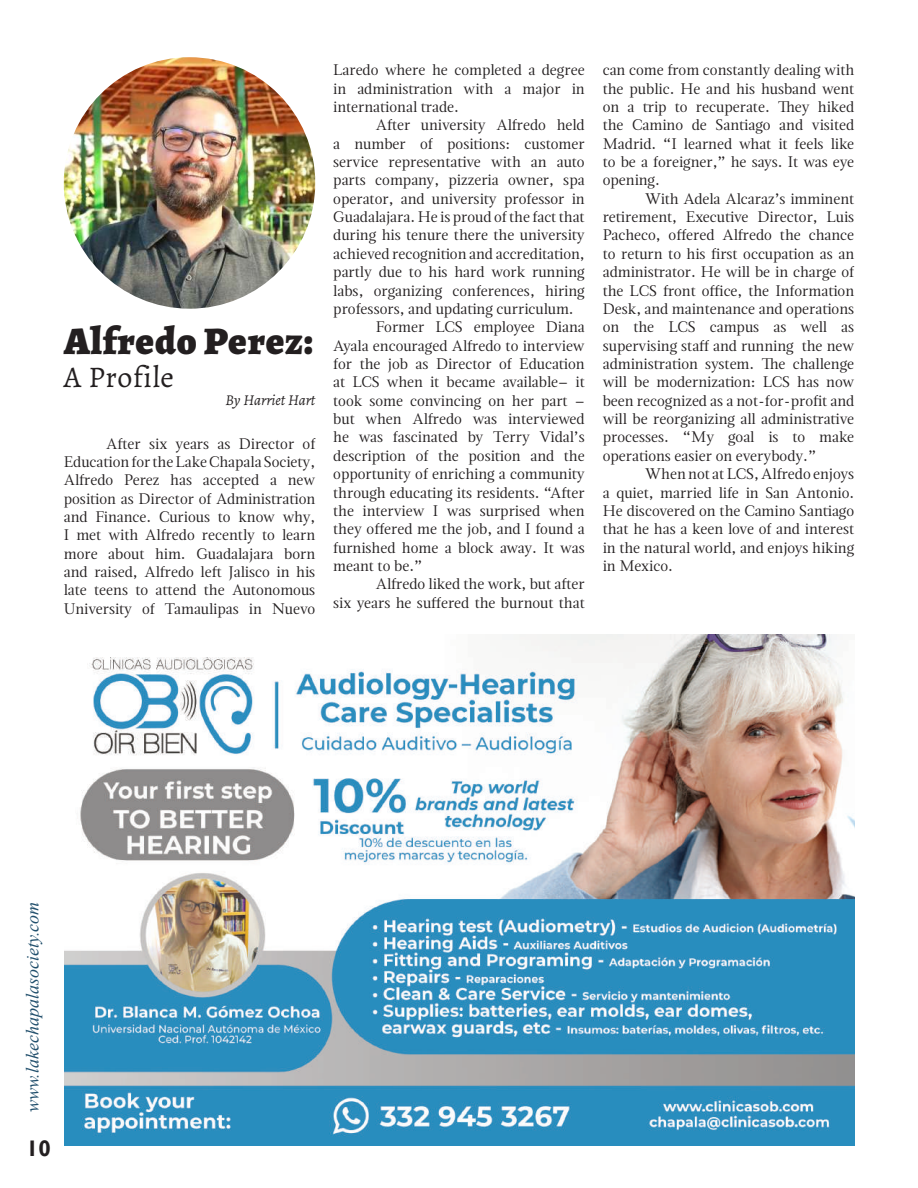
<style>
.page{position:relative;width:918px;height:1188px;background:#fff}
.page>*{position:absolute;margin:0;border:0;box-sizing:border-box;transform-origin:0 0}
.t1{font:900 39px "Alegreya";letter-spacing:.02em;color:#231f20}
.t2{font:30px "Alegreya";letter-spacing:.02em;color:#231f20}
.t3{font:700 22.5px "Gill Sans";color:#231f20}
.t4{font:italic 18px "Times New Roman";color:#214f6c}
.t5{font:15.3px/18.3px "Magneta";color:#231f20;text-align:justify}
.t6{font:italic 15px "Alegreya";color:#231f20}
</style>
<div class="page">
<img style="left:64px;top:57px;width:251px;height:252px;border-radius:126px">
<img style="left:65px;top:635px;width:789px;height:510px">
<h1 class="t1" style="left:64px;top:314px;width:251px">Alfredo Perez:</h1>
<h2 class="t2" style="left:64px;top:358px;width:112px">A Profile</h2>
<p class="t6" style="left:225px;top:391px;width:91px">By Harriet Hart</p>
<p class="t5" style="left:64px;top:434px;width:253px;text-indent:43px">After six years as Director of Education for the Lake Chapala Society, Alfredo Perez has accepted a new position as Director of Administration and Finance. Curious to know why, I met with Alfredo recently to learn more about him. Guadalajara born and raised, Alfredo left Jalisco in his late teens to attend the Autonomous University of Tamaulipas in Nuevo</p>
<p class="t5" style="left:333px;top:61px;width:253px">Laredo where he completed a degree in administration with a major in international trade.</p>
<p class="t5" style="left:376px;top:116px;width:210px">After university Alfredo held</p>
<p class="t5" style="left:333px;top:134px;width:253px">a number of positions: customer</p>
<p class="t5" style="left:333px;top:152px;width:253px">service representative with an auto</p>
<p class="t5" style="left:333px;top:171px;width:253px">parts company, pizzeria owner, spa</p>
<p class="t5" style="left:333px;top:189px;width:253px">operator, and university professor in</p>
<p class="t5" style="left:333px;top:207px;width:253px">Guadalajara. He is proud of the fact that</p>
<p class="t5" style="left:333px;top:226px;width:253px">during his tenure there the university</p>
<p class="t5" style="left:333px;top:244px;width:253px">achieved recognition and accreditation,</p>
<p class="t5" style="left:333px;top:263px;width:253px">partly due to his hard work running</p>
<p class="t5" style="left:333px;top:281px;width:253px">labs, organizing conferences, hiring</p>
<p class="t5" style="left:333px;top:299px;width:242px">professors, and updating curriculum.</p>
<p class="t5" style="left:376px;top:318px;width:210px">Former LCS employee Diana</p>
<p class="t5" style="left:333px;top:336px;width:253px">Ayala encouraged Alfredo to interview</p>
<p class="t5" style="left:333px;top:354px;width:253px">for the job as Director of Education</p>
<p class="t5" style="left:333px;top:373px;width:253px">at LCS when it became available– it</p>
<p class="t5" style="left:333px;top:391px;width:253px">took some convincing on her part –</p>
<p class="t5" style="left:333px;top:409px;width:253px">but when Alfredo was interviewed</p>
<p class="t5" style="left:333px;top:428px;width:253px">he was fascinated by Terry Vidal’s</p>
<p class="t5" style="left:333px;top:446px;width:253px">description of the position and the</p>
<p class="t5" style="left:333px;top:464px;width:253px">opportunity of enriching a community</p>
<p class="t5" style="left:333px;top:483px;width:253px">through educating its residents. “After</p>
<p class="t5" style="left:333px;top:501px;width:253px">the interview I was surprised when</p>
<p class="t5" style="left:333px;top:520px;width:253px">they offered me the job, and I found a</p>
<p class="t5" style="left:333px;top:538px;width:253px">furnished home a block away. It was</p>
<p class="t5" style="left:333px;top:556px;width:91px">meant to be.”</p>
<p class="t5" style="left:376px;top:575px;width:210px">Alfredo liked the work, but after</p>
<p class="t5" style="left:333px;top:593px;width:253px">six years he suffered the burnout that</p>
<p class="t5" style="left:603px;top:61px;width:253px">can come from constantly dealing with the public. He and his husband went on a trip to recuperate. They hiked the Camino de Santiago and visited Madrid. “I learned what it feels like to be a foreigner,” he says. It was eye opening.</p>
<p class="t5" style="left:603px;top:189px;width:253px;text-indent:43px">With Adela Alcaraz’s imminent retirement, Executive Director, Luis Pacheco, offered Alfredo the chance to return to his first occupation as an administrator. He will be in charge of the LCS front office, the Information Desk, and maintenance and operations on the LCS campus as well as supervising staff and running the new administration system. The challenge will be modernization: LCS has now been recognized as a not-for-profit and will be reorganizing all administrative processes. “My goal is to make operations easier on everybody.”</p>
<p class="t5" style="left:603px;top:464px;width:253px;text-indent:43px">When not at LCS, Alfredo enjoys a quiet, married life in San Antonio.<br>He discovered on the Camino Santiago that he has a keen love of and interest in the natural world, and enjoys hiking in Mexico.</p>
<p class="t4" style="left:20px;top:1112px;width:212px;rotate:-90deg">www.lakechapalasociety.com</p>
<h3 class="t3" style="left:26px;top:1135px;width:26px">10</h3>
</div>
